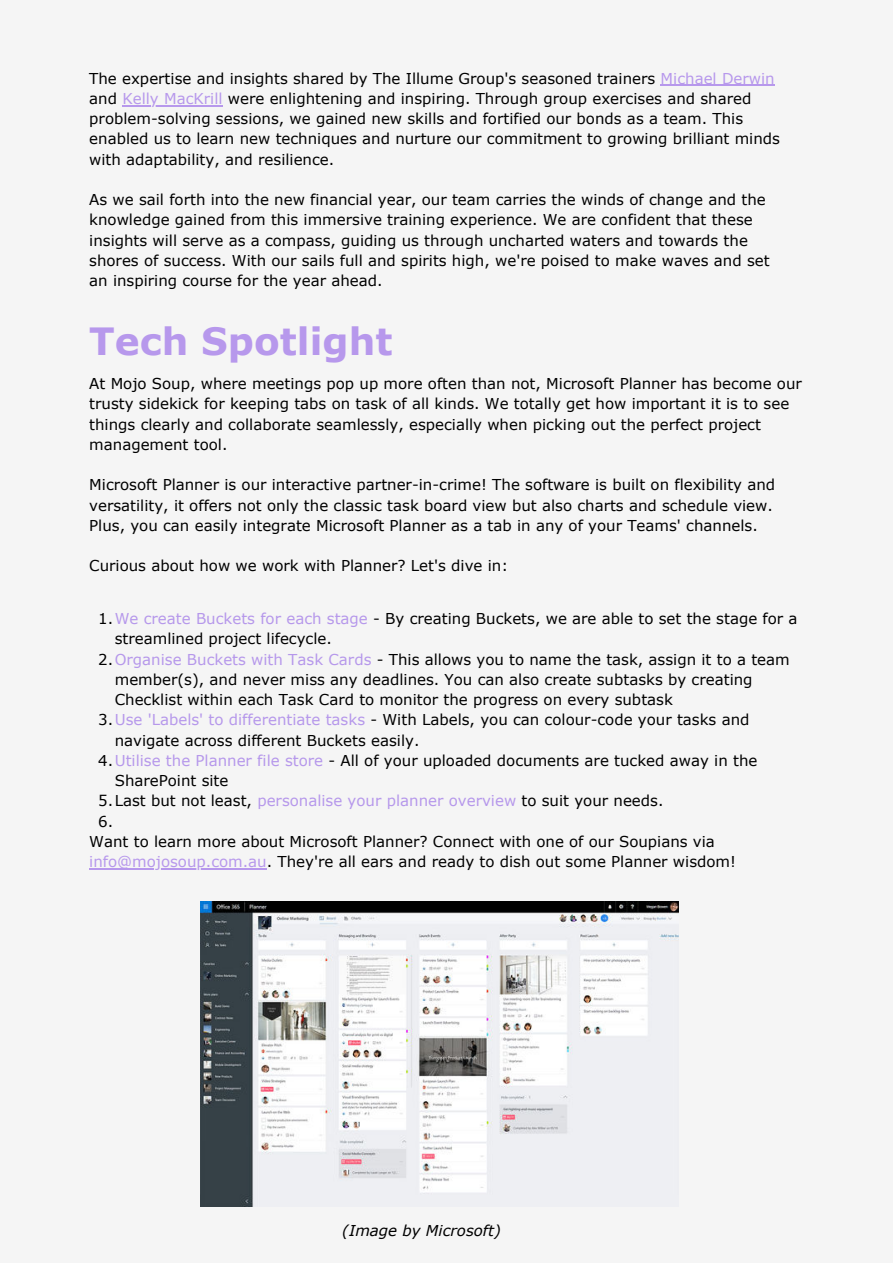
<style>
.page{position:relative;width:893px;height:1264px;background:#fff}
.page>*{position:absolute;margin:0;border:0;box-sizing:border-box;transform-origin:0 0}
.t1{font:700 37.5px "Verdana";color:#b798ec}
.t2{font:15px/20.2px "Verdana";color:#000}
.t3{font:italic 15px "Verdana";color:#000}
.s1{color:#b798ec}
.s2{color:#b698eb}
</style>
<div class="page">
<div style="left:0;top:0;width:892px;height:1262px;background:#f5f5f5"></div>
<hr style="left:660px;top:85px;width:114px;height:1px;background:#b798ec">
<hr style="left:122px;top:105px;width:101px;height:1px;background:#b798ec">
<hr style="left:89px;top:868px;width:178px;height:1px;background:#b798ec">
<img style="left:200px;top:901px;width:478px;height:305px">
<p class="t2" style="left:89px;top:68px;width:692px">The expertise and insights shared by The Illume Group's seasoned trainers <span class="s1">Michael Derwin </span>and <span class="s1">Kelly MacKrill</span> were enlightening and inspiring. Through group exercises and shared problem-solving sessions, we gained new skills and fortified our bonds as a team. This enabled us to learn new techniques and nurture our commitment to growing brilliant minds with adaptability, and resilience.</p>
<p class="t2" style="left:89px;top:189px;width:682px">As we sail forth into the new financial year, our team carries the winds of change and the knowledge gained from this immersive training experience. We are confident that these insights will serve as a compass, guiding us through uncharted waters and towards the shores of success. With our sails full and spirits high, we're poised to make waves and set an inspiring course for the year ahead.</p>
<h1 class="t1" style="left:89px;top:317px;width:305px">Tech Spotlight</h1>
<p class="t2" style="left:89px;top:373px;width:714px">At Mojo Soup, where meetings pop up more often than not, Microsoft Planner has become our trusty sidekick for keeping tabs on task of all kinds. We totally get how important it is to see things clearly and collaborate seamlessly, especially when picking out the perfect project management tool.</p>
<p class="t2" style="left:89px;top:474px;width:687px">Microsoft Planner is our interactive partner-in-crime! The software is built on flexibility and versatility, it offers not only the classic task board view but also charts and schedule view.<br>Plus, you can easily integrate Microsoft Planner as a tab in any of your Teams' channels.</p>
<p class="t2" style="left:89px;top:555px;width:420px">Curious about how we work with Planner? Let's dive in:</p>
<p class="t2" style="left:98px;top:608px;width:700px">1.<span class="s2">We create Buckets for each stage</span> - By creating Buckets, we are able to set the stage for a</p>
<p class="t2" style="left:115px;top:628px;width:219px">streamlined project lifecycle.</p>
<p class="t2" style="left:98px;top:649px;width:693px">2.<span class="s2">Organise Buckets with Task Cards</span> - This allows you to name the task, assign it to a team</p>
<p class="t2" style="left:115px;top:669px;width:639px">member(s), and never miss any deadlines. You can also create subtasks by creating</p>
<p class="t2" style="left:115px;top:689px;width:559px">Checklist within each Task Card to monitor the progress on every subtask</p>
<p class="t2" style="left:98px;top:709px;width:652px">3.<span class="s2">Use 'Labels' to differentiate tasks</span> - With Labels, you can colour-code your tasks and</p>
<p class="t2" style="left:115px;top:730px;width:306px">navigate across different Buckets easily.</p>
<p class="t2" style="left:98px;top:750px;width:660px">4.<span class="s2">Utilise the Planner file store</span> - All of your uploaded documents are tucked away in the</p>
<p class="t2" style="left:115px;top:770px;width:115px">SharePoint site</p>
<p class="t2" style="left:98px;top:790px;width:566px">5.Last but not least, <span class="s2">personalise your planner overview</span> to suit your needs.</p>
<p class="t2" style="left:89px;top:810px;width:648px;text-indent:9px">6.<br>Want to learn more about Microsoft Planner? Connect with one of our Soupians via <span class="s1">info@mojosoup.com.au</span>. They're all ears and ready to dish out some Planner wisdom!</p>
<p class="t3" style="left:342px;top:1220px;width:160px">(Image by Microsoft)</p>
</div>
